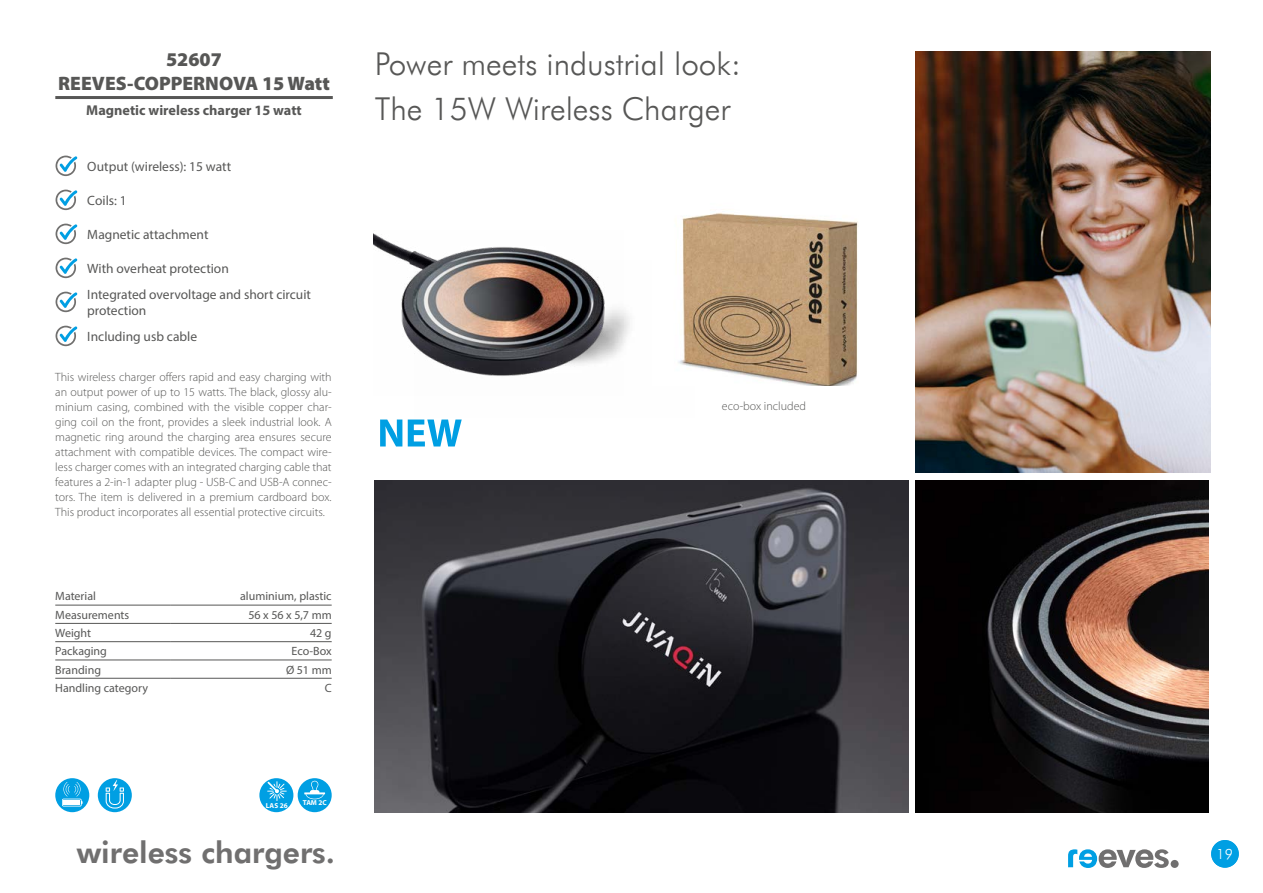
<style>
.page{position:relative;width:1263px;height:893px;background:#fff}
.page>*{position:absolute;margin:0;border:0;box-sizing:border-box;transform-origin:0 0}
.t1{font:300 31.5px/45px "Futura BT";color:#575756}
.t2{font:800 30px "Futura BT";color:#706f6f}
.t3{font:900 19.5px/24px "Myriad Pro";color:#575756;text-align:center}
.t4{font:700 14.25px "Myriad Pro";color:#575756}
.t5{font:800 14.1px "Futura BT";color:#fff}
.t6{font:13.5px/25.8px "Myriad Pro";color:#575756}
.t7{font:300 12px/15px "Myriad Pro";color:#575756;text-align:justify}
.t8{font:12px "Myriad Pro";color:#575756}
.t9{font:700 7.2px "Myriad Pro";color:#fff}
</style>
<div class="page">
<img style="left:375px;top:480px;width:533px;height:332px">
<img style="left:915px;top:480px;width:294px;height:332px">
<img style="left:915px;top:51px;width:295px;height:421px">
<img style="left:678px;top:213px;width:180px;height:172px">
<svg style="left:56px;top:156px;width:21px;height:20px"></svg>
<svg style="left:56px;top:190px;width:21px;height:20px"></svg>
<svg style="left:56px;top:224px;width:21px;height:20px"></svg>
<svg style="left:56px;top:258px;width:21px;height:20px"></svg>
<svg style="left:56px;top:292px;width:21px;height:20px"></svg>
<svg style="left:56px;top:326px;width:21px;height:20px"></svg>
<div style="left:98px;top:778px;width:34px;height:34px;background:#009fe3;border-radius:50%"></div>
<svg style="left:106px;top:780px;width:18px;height:28px"></svg>
<div style="left:55px;top:778px;width:34px;height:34px;background:#009fe3;border-radius:50%"></div>
<svg style="left:62px;top:782px;width:21px;height:24px"></svg>
<div style="left:298px;top:778px;width:34px;height:34px;background:#009fe3;border-radius:50%"></div>
<svg style="left:304px;top:781px;width:21px;height:18px"></svg>
<div style="left:259px;top:778px;width:34px;height:34px;background:#009fe3;border-radius:50%"></div>
<svg style="left:267px;top:781px;width:20px;height:20px"></svg>
<img style="left:373px;top:233px;width:251px;height:143px">
<svg style="left:380px;top:419px;width:22px;height:27px"></svg>
<svg style="left:408px;top:419px;width:54px;height:27px"></svg>
<svg style="left:1068px;top:849px;width:101px;height:19px"></svg>
<div style="left:1171px;top:860px;width:7px;height:8px;background:#706f6f;border-radius:50%"></div>
<div style="left:1211px;top:840px;width:28px;height:28px;background:#009fe3;border-radius:50%"></div>
<hr style="left:55px;top:605px;width:115px;height:1px;background:#575756">
<hr style="left:170px;top:605px;width:162px;height:1px;background:#575756">
<hr style="left:55px;top:623px;width:115px;height:1px;background:#575756">
<hr style="left:170px;top:623px;width:162px;height:1px;background:#575756">
<hr style="left:55px;top:641px;width:115px;height:1px;background:#575756">
<hr style="left:170px;top:641px;width:162px;height:1px;background:#575756">
<hr style="left:55px;top:660px;width:115px;height:1px;background:#575756">
<hr style="left:170px;top:660px;width:162px;height:1px;background:#575756">
<hr style="left:55px;top:678px;width:115px;height:1px;background:#575756">
<hr style="left:170px;top:678px;width:162px;height:1px;background:#575756">
<hr style="left:55px;top:96px;width:278px;height:3px;background:#575756">
<h3 class="t3" style="left:58px;top:46px;width:273px">52607<br>REEVES-COPPERNOVA 15 Watt</h3>
<p class="t4" style="left:86px;top:101px;width:217px">Magnetic wireless charger 15 watt</p>
<p class="t6" style="left:87px;top:153px;width:145px">Output (wireless): 15 watt</p>
<p class="t6" style="left:87px;top:187px;width:41px">Coils: 1</p>
<p class="t6" style="left:87px;top:221px;width:123px">Magnetic attachment</p>
<p class="t6" style="left:87px;top:255px;width:225px">With overheat protection<br>Integrated overvoltage and short circuit</p>
<p class="t6" style="left:87px;top:298px;width:111px">protection<br>Including usb cable</p>
<p class="t7" style="left:55px;top:370px;width:278px">This wireless charger offers rapid and easy charging with an output power of up to 15 watts. The black, glossy alu&shy;minium casing, combined with the visible copper char&shy;ging coil on the front, provides a sleek industrial look. A magnetic ring around the charging area ensures secure attachment with compatible devices. The compact wire&shy;less charger comes with an integrated charging cable that features a 2-in-1 adapter plug - USB-C and USB-A connec&shy;tors. The item is delivered in a premium cardboard box.<br>This product incorporates all essential protective circuits.</p>
<p class="t8" style="left:55px;top:589px;width:42px">Material</p>
<p class="t8" style="left:240px;top:589px;width:93px">aluminium, plastic</p>
<p class="t8" style="left:55px;top:607px;width:76px">Measurements</p>
<p class="t8" style="left:248px;top:607px;width:85px">56 x 56 x 5,7 mm</p>
<p class="t8" style="left:55px;top:626px;width:37px">Weight</p>
<p class="t8" style="left:310px;top:626px;width:23px">42 g</p>
<p class="t8" style="left:55px;top:644px;width:53px">Packaging</p>
<p class="t8" style="left:292px;top:644px;width:42px">Eco-Box</p>
<p class="t8" style="left:55px;top:662px;width:47px">Branding</p>
<p class="t8" style="left:286px;top:662px;width:47px">Ø 51 mm</p>
<p class="t8" style="left:55px;top:680px;width:94px">Handling category</p>
<p class="t8" style="left:325px;top:680px;width:8px">C</p>
<h1 class="t1" style="left:375px;top:41px;width:367px">Power meets industrial look:<br>The 15W Wireless Charger</h1>
<p class="t7" style="left:722px;top:398px;width:86px">eco-box included</p>
<p class="t9" style="left:266px;top:801px;width:23px">LAS 26</p>
<p class="t9" style="left:303px;top:798px;width:25px">TAM 2C</p>
<h2 class="t2" style="left:77px;top:834px;width:260px">wireless chargers.</h2>
<p class="t5" style="left:1216px;top:846px;width:19px">19</p>
</div>
